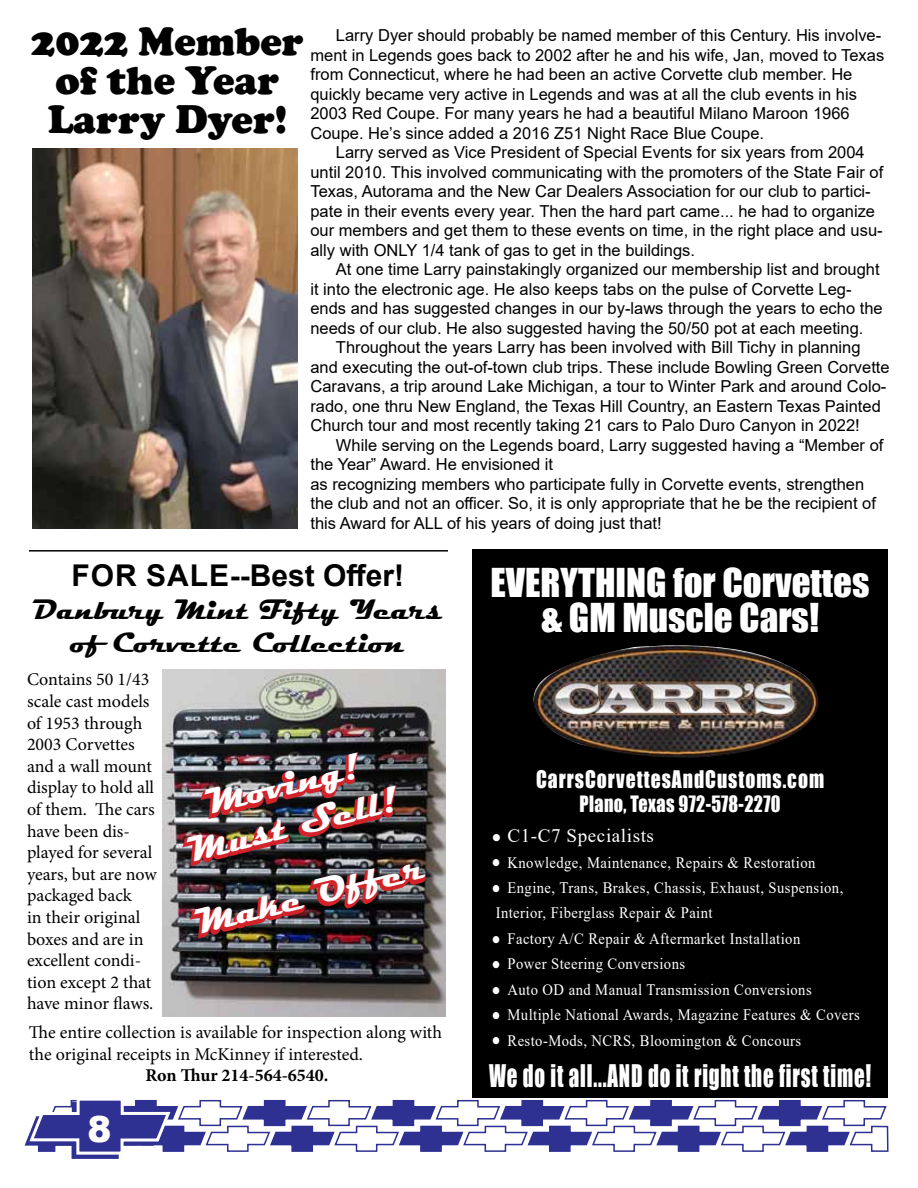
<style>
.page{position:relative;width:918px;height:1188px;background:#fff}
.page>*{position:absolute;margin:0;border:0;box-sizing:border-box;transform-origin:0 0}
.t1{font:900 40.5px/39px "Cooper";color:#000;text-align:center}
.t2{font:36.6px/35px "Impact";color:#fff;text-align:center}
.t3{font:900 36px "Arial";color:#fff}
.t4{font:700 35.85px/41.5px "Magneto";color:#fff;text-align:center}
.t5{font:700 30px "Arial";color:#000}
.t6{font:28.65px "Impact";letter-spacing:.04em;color:#fff;scale:.73 1}
.t7{font:700 28.5px/33px "Magneto";color:#000;text-align:center}
.t8{font:22.2px "Impact";letter-spacing:.05em;color:#fff;scale:.88 1}
.t9{font:20.7px "Impact";letter-spacing:.02em;color:#fff;scale:.88 1}
.t10{font:19.05px "Times New Roman";letter-spacing:.03em;color:#fff}
.t11{font:18px/21.6px "Minion Pro";color:#000}
.t12{font:700 18px "Minion Pro";color:#000}
.t13{font:16.5px/19.5px "Arial";color:#000}
.t14{font:15.9px/25.5px "Times New Roman";letter-spacing:.03em;color:#fff;scale:.92 1}
.s1{font-size:28.65px}
</style>
<div class="page">
<svg style="left:24px;top:1099px;width:865px;height:60px"></svg>
<div style="left:472px;top:549px;width:416px;height:549px;background:#000"></div>
<img style="left:533px;top:645px;width:285px;height:113px">
<img style="left:32px;top:149px;width:265px;height:380px">
<img style="left:162px;top:669px;width:283px;height:347px">
<hr style="left:29px;top:550px;width:419px;height:2px;background:#000">
<img style="left:180px;top:750px;width:249px;height:233px">
<h1 class="t1" style="left:31px;top:22px;width:274px">2022 Member of the Year<br>Larry Dyer!</h1>
<p class="t13" style="left:310px;top:26px;width:575px;text-indent:26px">Larry Dyer should probably be named member of this Century. His involve&shy;ment in Legends goes back to 2002 after he and his wife, Jan, moved to Texas from Connecticut, where he had been an active Corvette club member. He quickly became very active in Legends and was at all the club events in his 2003 Red Coupe. For many years he had a beautiful Milano Maroon 1966<br>Coupe. He’s since added a 2016 Z51 Night Race Blue Coupe.</p>
<p class="t13" style="left:310px;top:143px;width:574px;text-indent:25px">Larry served as Vice President of Special Events for six years from 2004 until 2010. This involved communicating with the promoters of the State Fair of Texas, Autorama and the New Car Dealers Association for our club to partici&shy;pate in their events every year. Then the hard part came... he had to organize our members and get them to these events on time, in the right place and usu&shy;ally with ONLY 1/4 tank of gas to get in the buildings.</p>
<p class="t13" style="left:310px;top:260px;width:574px;text-indent:25px">At one time Larry painstakingly organized our membership list and brought it into the electronic age. He also keeps tabs on the pulse of Corvette Leg&shy;ends and has suggested changes in our by-laws through the years to echo the needs of our club. He also suggested having the 50/50 pot at each meeting.</p>
<p class="t13" style="left:310px;top:338px;width:581px;text-indent:25px">Throughout the years Larry has been involved with Bill Tichy in planning and executing the out-of-town club trips. These include Bowling Green Corvette Caravans, a trip around Lake Michigan, a tour to Winter Park and around Colo&shy;rado, one thru New England, the Texas Hill Country, an Eastern Texas Painted Church tour and most recently taking 21 cars to Palo Duro Canyon in 2022!</p>
<p class="t13" style="left:310px;top:435px;width:574px;text-indent:25px">While serving on the Legends board, Larry suggested having a “Member of the Year” Award. He envisioned it<br>as recognizing members who participate fully in Corvette events, strengthen the club and not an officer. So, it is only appropriate that he be the recipient of this Award for ALL of his years of doing just that!</p>
<h3 class="t5" style="left:71px;top:554px;width:36px">For</h3>
<h3 class="t5" style="left:146px;top:554px;width:259px">Sale --Best Offer!</h3>
<h3 class="t7" style="left:32px;top:594px;width:412px">Danbury Mint Fifty Years of Corvette Collection</h3>
<p class="t11" style="left:27px;top:669px;width:131px">Contains 50 1/43 scale cast models of 1953 through<br>2003 Corvettes and a wall mount display to hold all of them. The cars have been dis&shy;played for several years, but are now packaged back<br>in their original boxes and are in excellent condi&shy;tion except 2 that have minor flaws.</p>
<h3 class="t4" style="left:174px;top:791px;width:215px;rotate:-14deg">Moving!<br>Must Sell!</h3>
<h3 class="t4" style="left:192px;top:903px;width:235px;rotate:-14deg">Make Offer</h3>
<p class="t11" style="left:29px;top:1022px;width:415px">The entire collection is available for inspection along with the original receipts in McKinney if interested.</p>
<p class="t12" style="left:146px;top:1063px;width:184px">Ron Thur 214-564-6540.</p>
<h3 class="t3" style="left:87px;top:1103px;width:26px">8</h3>
<h2 class="t2" style="left:491px;top:564px;width:380px">EVERYTHING for Corvettes &amp; GM Muscle Cars!</h2>
<h3 class="t8" style="left:536px;top:762px;width:329px">CarrsCorvettesAndCustoms.com</h3>
<p class="t9" style="left:580px;top:788px;width:230px">Plano, Texas 972-578-2270</p>
<p class="t10" style="left:492px;top:822px;width:164px"><span class="s1">•</span> C1-C7 Specialists</p>
<p class="t14" style="left:492px;top:849px;width:353px"><span class="s1">•</span> Knowledge, Maintenance, Repairs &amp; Restoration</p>
<p class="t14" style="left:492px;top:874px;width:384px"><span class="s1">•</span> Engine, Trans, Brakes, Chassis, Exhaust, Suspension,<br>Interior, Fiberglass Repair &amp; Paint</p>
<p class="t14" style="left:492px;top:925px;width:337px"><span class="s1">•</span> Factory A/C Repair &amp; Aftermarket Installation</p>
<p class="t14" style="left:492px;top:951px;width:212px"><span class="s1">•</span> Power Steering Conversions</p>
<p class="t14" style="left:492px;top:976px;width:350px"><span class="s1">•</span> Auto OD and Manual Transmission Conversions</p>
<p class="t14" style="left:492px;top:1002px;width:402px"><span class="s1">•</span> Multiple National Awards, Magazine Features &amp; Covers</p>
<p class="t14" style="left:492px;top:1027px;width:338px"><span class="s1">•</span> Resto-Mods, NCRS, Bloomington &amp; Concours</p>
<h3 class="t6" style="left:489px;top:1054px;width:525px">We do it all...AND do it right the first time!</h3>
</div>
